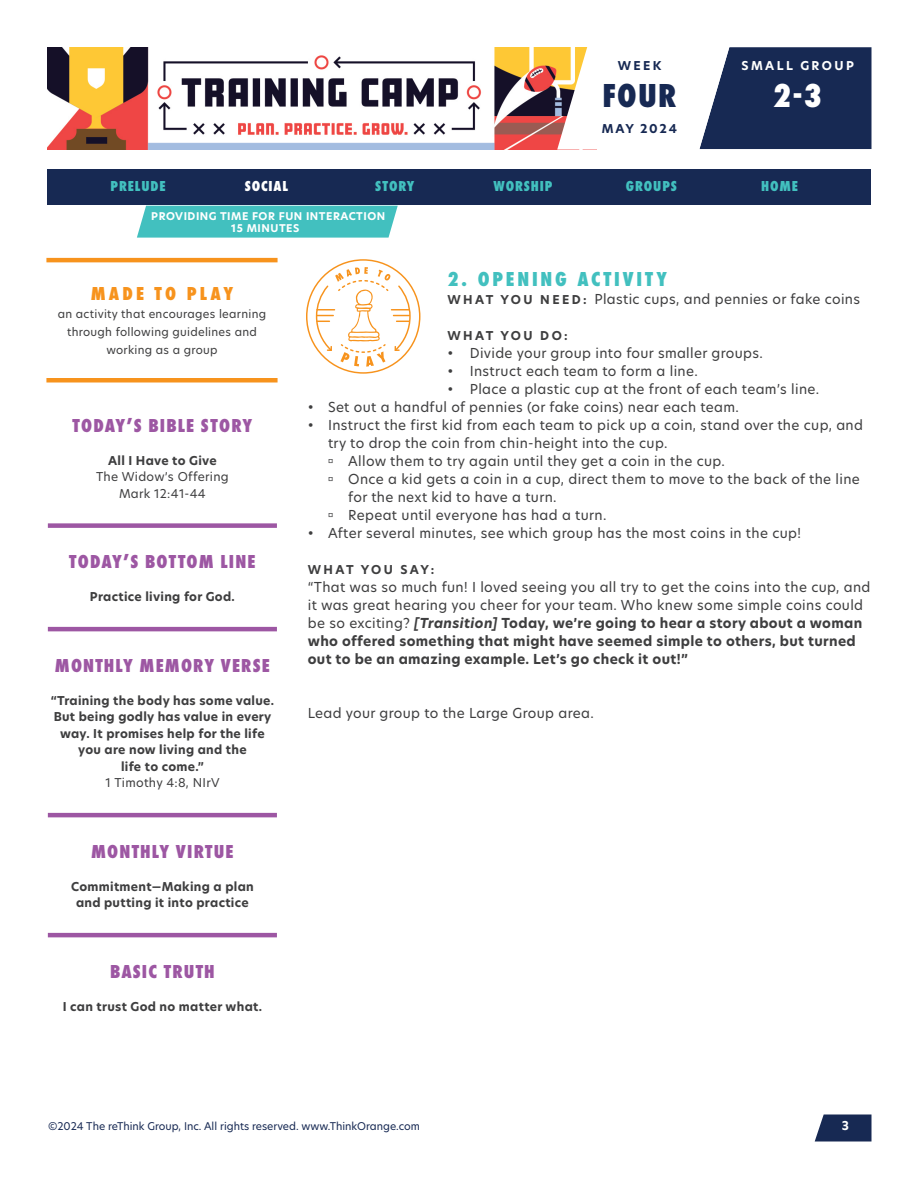
<style>
.page{position:relative;width:918px;height:1188px;background:#fff}
.page>*{position:absolute;margin:0;border:0;box-sizing:border-box;transform-origin:0 0}
.t1{font:800 34.5px "Futura PT Cond";color:#172953}
.t2{font:800 34.5px "Futura PT Cond";color:#fff}
.t3{font:800 21px "Futura PT Cond";letter-spacing:.135em;color:#42c0bf}
.t4{font:800 19.5px "Futura PT Cond";letter-spacing:.06em;color:#9d57a3}
.t5{font:800 19.5px "Futura PT Cond";letter-spacing:.16em;color:#f7931d}
.t6{font:800 15px "Futura PT Cond";letter-spacing:.06em;color:#42c0bf}
.t7{font:800 15px "Futura PT Cond";letter-spacing:.06em;color:#fff}
.t8{font:13.5px "New Hero";letter-spacing:.025em;color:#3e3e3f}
.t9{font:700 13.5px/18px "New Hero";letter-spacing:.025em;color:#3e3e3f}
.t10{font:700 12px/16.5px "New Hero";letter-spacing:.025em;color:#3e3e3f;text-align:center}
.t11{font:12px/16.5px "New Hero";letter-spacing:.025em;color:#3e3e3f;text-align:center}
.t12{font:700 12px "New Hero";letter-spacing:.2em;color:#fff}
.t13{font:700 12px "New Hero";letter-spacing:.15em;color:#172953}
.t14{font:700 12px "New Hero";letter-spacing:.185em;color:#3e3e3f}
.t15{font:700 12px "New Hero";letter-spacing:.2em;color:#3e3e3f}
.t16{font:11.25px/18px "New Hero";letter-spacing:.025em;color:#3e3e3f;text-align:center}
.t17{font:10.5px "New Hero";color:#172953}
.t18{font:700 10.5px/12px "New Hero";letter-spacing:.05em;color:#fff;text-align:center}
.s1{font-weight:700;font-size:12px}
.s2{font-weight:400}
.s3{font-style:italic}
</style>
<div class="page">
<img style="left:47px;top:47px;width:510px;height:102px">
<svg style="left:815px;top:1114px;width:57px;height:28px;background:#314166"></svg>
<svg style="left:557px;top:47px;width:315px;height:103px"></svg>
<div style="left:48px;top:523px;width:229px;height:5px;background:#9d57a3"></div>
<hr style="left:48px;top:627px;width:229px;height:4px;background:#9d57a3">
<hr style="left:48px;top:813px;width:229px;height:4px;background:#9d57a3">
<hr style="left:48px;top:933px;width:229px;height:4px;background:#9d57a3">
<div style="left:137px;top:206px;width:261px;height:32px;background:#42c0bf"></div>
<div style="left:47px;top:170px;width:824px;height:36px;background:#172953"></div>
<svg style="left:306px;top:259px;width:114px;height:115px"></svg>
<hr style="left:46px;top:378px;width:232px;height:4px;background:#f7931d">
<hr style="left:46px;top:258px;width:232px;height:4px;background:#f7931d">
<p class="t13" style="left:618px;top:57px;width:45px">WEEK</p>
<h1 class="t1" style="left:603px;top:75px;width:75px">FOUR</h1>
<p class="t13" style="left:602px;top:120px;width:77px">MAY 2024</p>
<p class="t12" style="left:742px;top:57px;width:114px">SMALL GROUP</p>
<h1 class="t2" style="left:773px;top:75px;width:51px">2-3</h1>
<p class="t6" style="left:111px;top:177px;width:57px">PRELUDE</p>
<p class="t7" style="left:245px;top:177px;width:45px">SOCIAL</p>
<p class="t6" style="left:375px;top:177px;width:41px">STORY</p>
<p class="t6" style="left:494px;top:177px;width:60px">WORSHIP</p>
<p class="t6" style="left:626px;top:177px;width:53px">GROUPS</p>
<p class="t6" style="left:761px;top:177px;width:38px">HOME</p>
<p class="t18" style="left:151px;top:210px;width:236px">PROVIDING TIME FOR FUN INTERACTION<br>15 MINUTES</p>
<h3 class="t5" style="left:91px;top:282px;width:144px">MADE TO PLAY</h3>
<p class="t16" style="left:58px;top:305px;width:210px">an activity that encourages learning through following guidelines and working as a group</p>
<h3 class="t4" style="left:73px;top:414px;width:181px">TODAY’S BIBLE STORY</h3>
<p class="t10" style="left:108px;top:452px;width:110px">All I Have to Give</p>
<p class="t11" style="left:96px;top:469px;width:134px">The Widow’s Offering<br>Mark 12:41-44</p>
<h3 class="t4" style="left:69px;top:550px;width:188px">TODAY’S BOTTOM LINE</h3>
<p class="t10" style="left:90px;top:589px;width:146px">Practice living for God.</p>
<h3 class="t4" style="left:55px;top:654px;width:216px">MONTHLY MEMORY VERSE</h3>
<p class="t10" style="left:51px;top:692px;width:225px">“Training the body has some value.<br>But being godly has value in every way. It promises help for the life you are now living and the<br>life to come.”</p>
<p class="t11" style="left:105px;top:775px;width:116px">1 Timothy 4:8, NIrV</p>
<h3 class="t4" style="left:91px;top:840px;width:144px">MONTHLY VIRTUE</h3>
<p class="t10" style="left:71px;top:878px;width:184px">Commitment—Making a plan and putting it into practice</p>
<h3 class="t4" style="left:110px;top:960px;width:106px">BASIC TRUTH</h3>
<p class="t10" style="left:63px;top:998px;width:201px">I can trust God no matter what.</p>
<h2 class="t3" style="left:447px;top:266px;width:221px">2. OPENING ACTIVITY</h2>
<p class="t8" style="left:447px;top:290px;width:414px"><span class="s1">W H AT YO U N E E D :</span> Plastic cups, and pennies or fake coins</p>
<p class="t15" style="left:447px;top:327px;width:122px">WHAT YOU DO:</p>
<p class="t8" style="left:447px;top:344px;width:317px">• Divide your group into four smaller groups.</p>
<p class="t8" style="left:447px;top:362px;width:252px">• Instruct each team to form a line.</p>
<p class="t8" style="left:447px;top:380px;width:373px">• Place a plastic cup at the front of each team’s line.</p>
<p class="t8" style="left:308px;top:398px;width:433px">• Set out a handful of pennies (or fake coins) near each team.</p>
<p class="t8" style="left:308px;top:416px;width:557px">• Instruct the first kid from each team to pick up a coin, stand over the cup, and</p>
<p class="t8" style="left:328px;top:434px;width:341px">try to drop the coin from chin-height into the cup.</p>
<p class="t8" style="left:348px;top:452px;width:378px">Allow them to try again until they get a coin in the cup.</p>
<p class="t8" style="left:348px;top:470px;width:513px">Once a kid gets a coin in a cup, direct them to move to the back of the line</p>
<p class="t8" style="left:348px;top:488px;width:210px">for the next kid to have a turn.</p>
<p class="t8" style="left:348px;top:506px;width:260px">Repeat until everyone has had a turn.</p>
<p class="t8" style="left:308px;top:524px;width:495px">• After several minutes, see which group has the most coins in the cup!</p>
<p class="t14" style="left:308px;top:561px;width:128px">WHAT YOU SAY:</p>
<p class="t9" style="left:308px;top:578px;width:564px"><span class="s2">“That was so much fun! I loved seeing you all try to get the coins into the cup, and it was great hearing you cheer for your team. Who knew some simple coins could be so exciting?</span> <span class="s3">[Transition]</span> Today, we’re going to hear a story about a woman who offered something that might have seemed simple to others, but turned out to be an amazing example. Let’s go check it out!”</p>
<p class="t8" style="left:308px;top:704px;width:287px">Lead your group to the Large Group area.</p>
<p class="t17" style="left:48px;top:1118px;width:374px">©2024 The reThink Group, Inc. All rights reserved. www.ThinkOrange.com</p>
<p class="t12" style="left:842px;top:1117px;width:9px">3</p>
</div>
